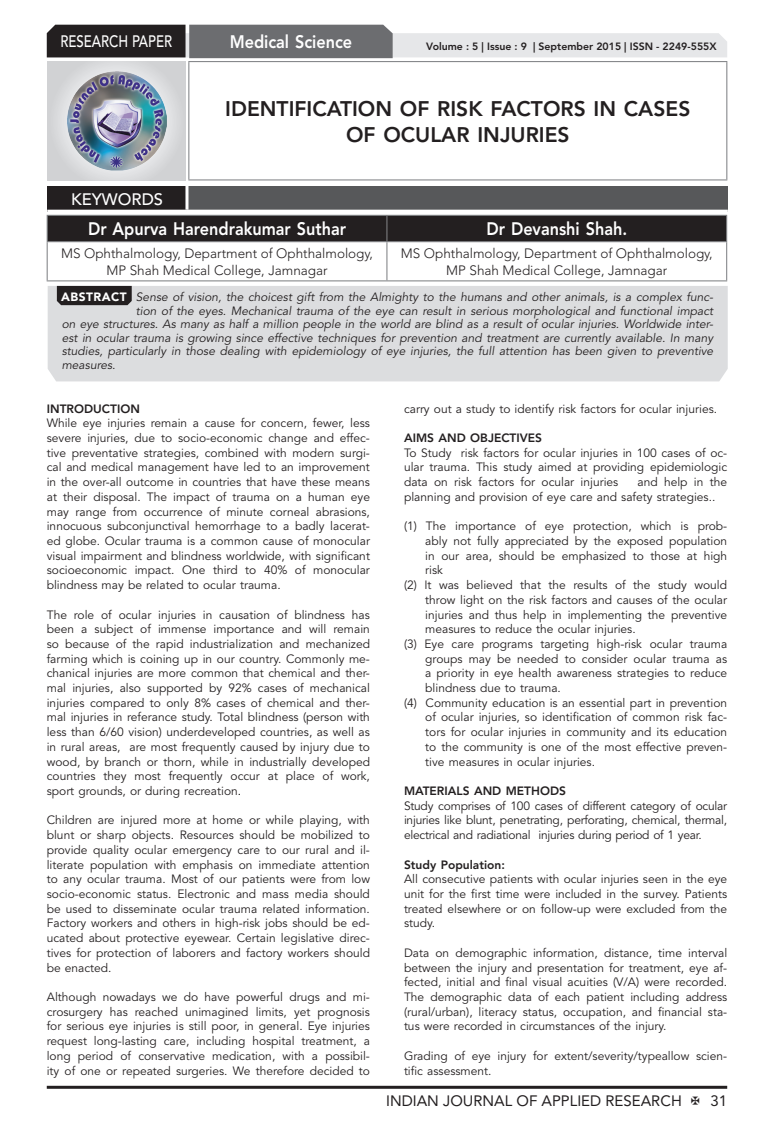
<style>
.page{position:relative;width:774px;height:1136px;background:#fff}
.page>*{position:absolute;margin:0;border:0;box-sizing:border-box;transform-origin:0 0}
.IJAR_Articles_Head{font:800 21px/26.2px "Avenir LT Std";color:#231f20;text-align:center}
.IJAR_Author_Name{font:800 18px "Avenir LT Std";color:#fff;scale:.9 1}
.IJAR_Address{font:500 16.5px "Avenir LT Std";color:#fff;scale:.8 1}
.IJAR_Address-2{font:500 16.5px "Avenir LT Std";color:#fff}
.t1{font:15px "Avenir LT Std";color:#231f20}
.IJAR_Address-3{font:300 13.5px/16.2px "Avenir LT Std";color:#231f20;text-align:center}
.IJAR_Body_Text{font:12px/14.7px "Avenir LT Std";color:#231f20;text-align:justify}
.IJAR_Bullet{font:12px/14.7px "Avenir LT Std";color:#231f20;text-align:justify}
.IJAR_Body_Text-2{font:italic 12px "Avenir LT Std";color:#231f20}
.IJAR_Bold{font:800 12px "Avenir LT Std";color:#231f20}
.t2{font:900 12px "Avenir LT Std";letter-spacing:.04em;color:#fff}
.t3{font:800 10.5px "Avenir LT Std";color:#231f20}
.s1{color:#000}
</style>
<div class="page">
<hr style="left:47px;top:1085px;width:680px;height:3px;background:#231f20">
<div style="left:48px;top:62px;width:137px;height:118px;background:linear-gradient(to right,#d9dadc,#d8d9db)"></div>
<img style="left:68px;top:71px;width:99px;height:100px">
<svg style="left:47px;top:25px;width:680px;height:33px;background:#9e9e9f"></svg>
<hr style="left:188px;top:61px;width:539px;height:1px;background:#808285">
<hr style="left:188px;top:62px;width:1px;height:117px;background:#808285">
<hr style="left:726px;top:62px;width:1px;height:117px;background:#808285">
<hr style="left:188px;top:179px;width:539px;height:1px;background:#808285">
<div style="left:47px;top:215px;width:680px;height:26px;background:#231f20"></div>
<hr style="left:47px;top:241px;width:340px;height:1px;background:#808285">
<hr style="left:47px;top:242px;width:1px;height:38px;background:#808285">
<hr style="left:387px;top:241px;width:340px;height:1px;background:#808285">
<hr style="left:386px;top:242px;width:1px;height:38px;background:#808285">
<hr style="left:726px;top:242px;width:1px;height:38px;background:#808285">
<hr style="left:47px;top:280px;width:340px;height:1px;background:#808285">
<hr style="left:387px;top:280px;width:340px;height:1px;background:#808285">
<div style="left:47px;top:186px;width:140px;height:25px;background:#231f20"></div>
<div style="left:187px;top:186px;width:541px;height:25px;background:#57585a"></div>
<hr style="left:185px;top:186px;width:3px;height:24px;background:#fff">
<hr style="left:47px;top:210px;width:140px;height:3px;background:#fff">
<hr style="left:187px;top:210px;width:541px;height:3px;background:#fff">
<div style="left:48px;top:286px;width:680px;height:95px;background:#dcdddf"></div>
<svg style="left:57px;top:286px;width:75px;height:19px"></svg>
<h3 class="IJAR_Address" style="left:60px;top:32px;width:141px">RESEARCH PAPER</h3>
<p class="IJAR_Address-2" style="left:71px;top:189px;width:94px">KEYWORDS</p>
<p class="IJAR_Author_Name" style="left:230px;top:31px;width:138px">Medical Science</p>
<p class="t3" style="left:426px;top:41px;width:292px">Volume : 5 | Issue : 9 | September 2015 | ISSN - 2249-555X</p>
<p class="IJAR_Articles_Head" style="left:225px;top:95px;width:467px">IDENTIFICATION OF RISK FACTORS IN CASES<br>OF OCULAR INJURIES</p>
<p class="IJAR_Author_Name" style="left:88px;top:218px;width:288px">Dr Apurva Harendrakumar Suthar</p>
<p class="IJAR_Author_Name" style="left:486px;top:218px;width:158px">Dr Devanshi Shah.</p>
<p class="IJAR_Address-3" style="left:61px;top:245px;width:313px">MS Ophthalmology, Department of Ophthalmology,<br>MP Shah Medical College, Jamnagar</p>
<p class="IJAR_Address-3" style="left:401px;top:245px;width:313px">MS Ophthalmology, Department of Ophthalmology,<br>MP Shah Medical College, Jamnagar</p>
<p class="t2" style="left:61px;top:289px;width:67px">ABSTRACT</p>
<p class="IJAR_Body_Text-2" style="left:136px;top:290px;width:579px">Sense of vision, the choicest gift from the Almighty to the humans and other animals, is a complex func-</p>
<p class="IJAR_Body_Text-2" style="left:136px;top:303px;width:579px">tion of the eyes. Mechanical trauma of the eye can result in serious morphological and functional impact</p>
<p class="IJAR_Body_Text-2" style="left:62px;top:317px;width:653px">on eye structures. As many as half a million people in the world are blind as a result of ocular injuries. Worldwide inter-</p>
<p class="IJAR_Body_Text-2" style="left:62px;top:330px;width:653px">est in ocular trauma is growing since effective techniques for prevention and treatment are currently available. In many</p>
<p class="IJAR_Body_Text-2" style="left:62px;top:344px;width:653px">studies, particularly in those dealing with epidemiology of eye injuries, the full attention has been given to preventive</p>
<p class="IJAR_Body_Text-2" style="left:62px;top:357px;width:55px">measures.</p>
<p class="IJAR_Bold" style="left:47px;top:401px;width:95px">INTRODUCTION</p>
<p class="IJAR_Body_Text" style="left:47px;top:416px;width:325px">While eye injuries remain a cause for concern, fewer, less severe injuries, due to socio-economic change and effec&shy;tive preventative strategies, combined with modern surgi&shy;cal and medical management have led to an improvement in the over-all outcome in countries that have these means at their disposal. The impact of trauma on a human eye may range from occurrence of minute corneal abrasions, innocuous subconjunctival hemorrhage to a badly lacerat&shy;ed globe. Ocular trauma is a common cause of monocular visual impairment and blindness worldwide, with significant socioeconomic impact. One third to 40% of monocular blindness may be related to ocular trauma.</p>
<p class="IJAR_Body_Text" style="left:47px;top:607px;width:325px">The role of ocular injuries in causation of blindness has been a subject of immense importance and will remain so because of the rapid industrialization and mechanized farming which is coining up in our country. Commonly me&shy;chanical injuries are more common that chemical and ther&shy;mal injuries, also supported by 92% cases of mechanical injuries compared to only 8% cases of chemical and ther&shy;mal injuries in referance study. Total blindness (person with less than 6/60 vision) underdeveloped countries, as well as in rural areas, are most frequently caused by injury due to wood, by branch or thorn, while in industrially developed countries they most frequently occur at place of work, sport grounds, or during recreation<span class="s1">.</span></p>
<p class="IJAR_Body_Text" style="left:47px;top:813px;width:325px">Children are injured more at home or while playing, with blunt or sharp objects. Resources should be mobilized to provide quality ocular emergency care to our rural and il&shy;literate population with emphasis on immediate attention to any ocular trauma. Most of our patients were from low socio-economic status. Electronic and mass media should be used to disseminate ocular trauma related information.<br>Factory workers and others in high-risk jobs should be ed&shy;ucated about protective eyewear. Certain legislative direc&shy;tives for protection of laborers and factory workers should be enacted.</p>
<p class="IJAR_Body_Text" style="left:47px;top:989px;width:325px">Although nowadays we do have powerful drugs and mi&shy;crosurgery has reached unimagined limits, yet prognosis for serious eye injuries is still poor, in general. Eye injuries request long-lasting care, including hospital treatment, a long period of conservative medication, with a possibil&shy;ity of one or repeated surgeries. We therefore decided to</p>
<p class="IJAR_Body_Text" style="left:404px;top:401px;width:315px">carry out a study to identify risk factors for ocular injuries.</p>
<p class="IJAR_Bold" style="left:404px;top:430px;width:139px">AIMS AND OBJECTIVES</p>
<p class="IJAR_Body_Text" style="left:404px;top:445px;width:325px">To Study risk factors for ocular injuries in 100 cases of oc&shy;ular trauma. This study aimed at providing epidemiologic data on risk factors for ocular injuries</p>
<p class="IJAR_Body_Text" style="left:404px;top:475px;width:325px;text-indent:233px">and help in the planning and provision of eye care and safety strategies..</p>
<p class="IJAR_Bullet" style="left:425px;top:519px;width:303px;text-indent:-21px">(1) The importance of eye protection, which is prob&shy;ably not fully appreciated by the exposed population in our area, should be emphasized to those at high risk</p>
<p class="IJAR_Bullet" style="left:425px;top:578px;width:303px;text-indent:-21px">(2) It was believed that the results of the study would throw light on the risk factors and causes of the ocular injuries and thus help in implementing the preventive measures to reduce the ocular injuries.</p>
<p class="IJAR_Bullet" style="left:425px;top:636px;width:303px;text-indent:-21px">(3) Eye care programs targeting high-risk ocular trauma groups may be needed to consider ocular trauma as a priority in eye health awareness strategies to reduce blindness due to trauma.</p>
<p class="IJAR_Bullet" style="left:425px;top:695px;width:303px;text-indent:-21px">(4) Community education is an essential part in prevention of ocular injuries, so identification of common risk fac&shy;tors for ocular injuries in community and its education to the community is one of the most effective preven&shy;tive measures in ocular injuries.</p>
<p class="IJAR_Bold" style="left:404px;top:783px;width:163px">MATERIALS AND METHODS</p>
<p class="IJAR_Body_Text" style="left:404px;top:798px;width:325px">Study comprises of 100 cases of different category of ocular injuries like blunt, penetrating, perforating, chemical, thermal, electrical and radiational injuries during period of 1 year.</p>
<p class="IJAR_Bold" style="left:404px;top:857px;width:102px">Study Population:</p>
<p class="IJAR_Body_Text" style="left:404px;top:872px;width:325px">All consecutive patients with ocular injuries seen in the eye unit for the first time were included in the survey. Patients treated elsewhere or on follow-up were excluded from the study.</p>
<p class="IJAR_Body_Text" style="left:404px;top:945px;width:325px">Data on demographic information, distance, time interval between the injury and presentation for treatment, eye af&shy;fected, initial and final visual acuities (V/A) were recorded.<br>The demographic data of each patient including address (rural/urban), literacy status, occupation, and financial sta&shy;tus were recorded in circumstances of the injury.</p>
<p class="IJAR_Body_Text" style="left:404px;top:1048px;width:325px">Grading of eye injury for extent/severity/typeallow scien&shy;tific assessment.</p>
<p class="t1" style="left:386px;top:1091px;width:297px">INDIAN JOURNAL OF APPLIED RESEARCH</p>
<p class="t1" style="left:710px;top:1091px;width:18px">31</p>
</div>
